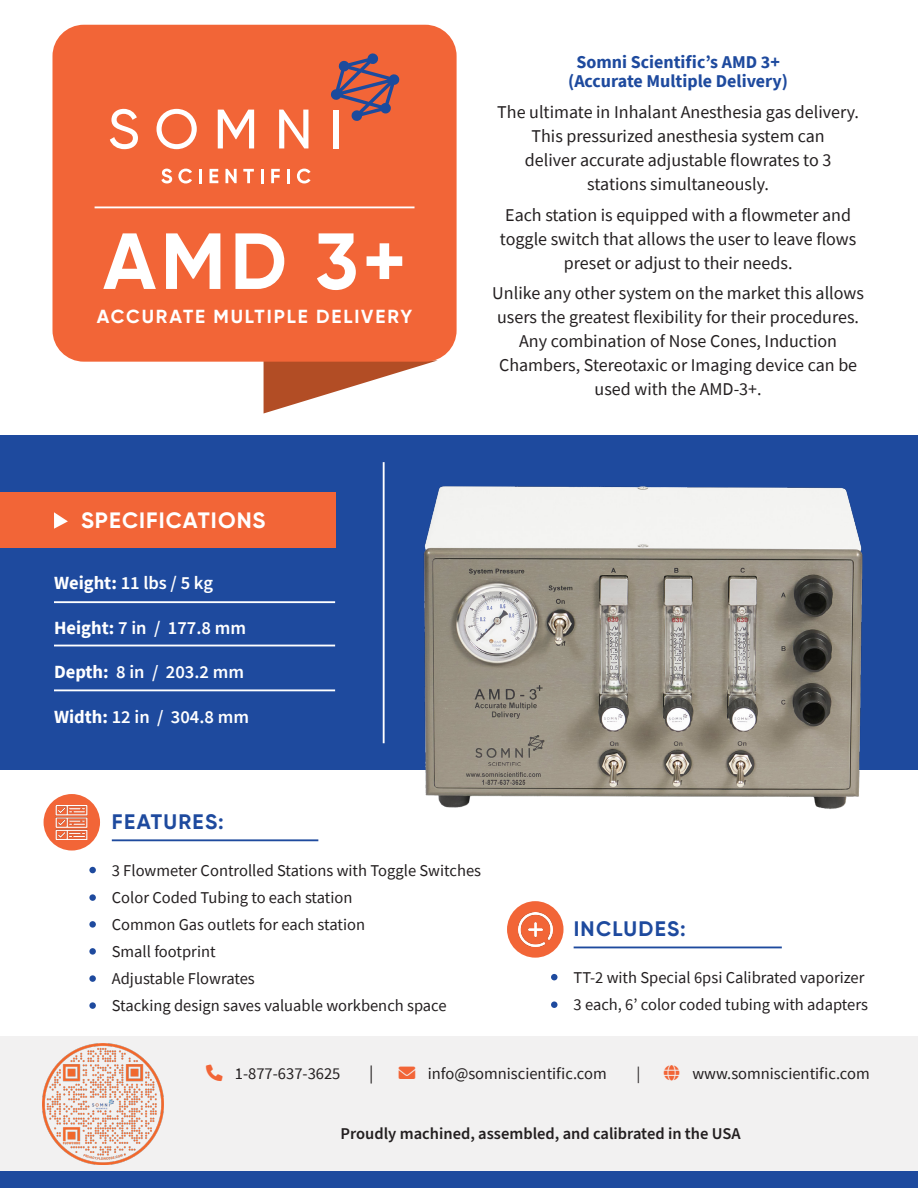
<style>
.page{position:relative;width:918px;height:1188px;background:#fff}
.page>*{position:absolute;margin:0;border:0;box-sizing:border-box;transform-origin:0 0}
.t1{font:700 79.35px "Gilroy";color:#fff}
.t2{font:700 22.2px "Gilroy";letter-spacing:.05em;color:#fff}
.t3{font:700 21px "Gilroy";letter-spacing:.06em;color:#1e4a9e}
.t4{font:700 18.9px "Gilroy";letter-spacing:.1em;color:#fff}
.t5{font:600 18.6px "Source Sans Pro";color:#fff}
.t6{font:600 18.6px "Source Sans Pro";color:#fff}
.t7{font:18px/24px "Source Sans Pro";color:#231f20;text-align:center}
.t8{font:700 18px/19.5px "Source Sans Pro";color:#1e4a9e;text-align:center}
.t9{font:16.5px "Source Sans Pro";color:#231f20}
.t10{font:600 16.5px "Source Sans Pro";color:#231f20}
.s1{font-weight:700}
.s2{color:#f26537}
</style>
<div class="page">
<div style="left:0;top:1036px;width:918px;height:136px;background:#f2f1f1"></div>
<div style="left:0;top:435px;width:918px;height:335px;background:#1e4a9e"></div>
<div style="left:0;top:1172px;width:918px;height:16px;background:#1e4a9e"></div>
<hr style="left:54px;top:601px;width:281px;height:2px;background:#fff">
<hr style="left:54px;top:645px;width:281px;height:1px;background:#fff">
<hr style="left:54px;top:689px;width:281px;height:2px;background:#fff">
<div style="left:0;top:492px;width:335px;height:55px;background:#f26537"></div>
<svg style="left:54px;top:512px;width:14px;height:17px"></svg>
<hr style="left:383px;top:462px;width:2px;height:281px;background:#fff">
<svg style="left:264px;top:360px;width:174px;height:53px"></svg>
<div style="left:52px;top:25px;width:405px;height:337px;background:#f26537;border-radius:31px"></div>
<svg style="left:331px;top:53px;width:68px;height:68px"></svg>
<svg style="left:110px;top:109px;width:28px;height:40px"></svg>
<svg style="left:157px;top:109px;width:40px;height:40px"></svg>
<svg style="left:218px;top:110px;width:36px;height:38px"></svg>
<svg style="left:279px;top:110px;width:29px;height:38px"></svg>
<div style="left:333px;top:110px;width:6px;height:38px;background:#fff"></div>
<svg style="left:161px;top:169px;width:11px;height:14px"></svg>
<svg style="left:178px;top:169px;width:14px;height:14px"></svg>
<hr style="left:199px;top:169px;width:3px;height:14px;background:#fff">
<svg style="left:210px;top:169px;width:8px;height:14px"></svg>
<svg style="left:225px;top:169px;width:12px;height:14px"></svg>
<svg style="left:243px;top:169px;width:11px;height:14px"></svg>
<svg style="left:261px;top:169px;width:2px;height:14px"></svg>
<svg style="left:271px;top:169px;width:9px;height:14px"></svg>
<hr style="left:287px;top:169px;width:3px;height:14px;background:#fff">
<svg style="left:297px;top:169px;width:14px;height:14px"></svg>
<hr style="left:95px;top:206px;width:320px;height:2px;background:#fff">
<hr style="left:112px;top:839px;width:206px;height:2px;background:#1e4a9e">
<div style="left:89px;top:867px;width:7px;height:6px;background:#1e4a9e;border-radius:50%"></div>
<div style="left:89px;top:894px;width:7px;height:7px;background:#1e4a9e;border-radius:50%"></div>
<div style="left:89px;top:921px;width:7px;height:7px;background:#1e4a9e;border-radius:50%"></div>
<div style="left:89px;top:948px;width:7px;height:7px;background:#1e4a9e;border-radius:50%"></div>
<div style="left:89px;top:975px;width:7px;height:7px;background:#1e4a9e;border-radius:50%"></div>
<div style="left:89px;top:1002px;width:7px;height:7px;background:#1e4a9e;border-radius:50%"></div>
<div style="left:44px;top:794px;width:56px;height:57px;background:#f26537;border-radius:50%"></div>
<img style="left:55px;top:805px;width:33px;height:34px">
<hr style="left:574px;top:947px;width:208px;height:1px;background:#1e4a9e">
<div style="left:551px;top:974px;width:7px;height:6px;background:#1e4a9e;border-radius:50%"></div>
<div style="left:551px;top:1001px;width:7px;height:7px;background:#1e4a9e;border-radius:50%"></div>
<div style="left:507px;top:901px;width:57px;height:57px;background:#f26537;border-radius:50%"></div>
<img style="left:518px;top:913px;width:34px;height:33px">
<img style="left:423px;top:486px;width:440px;height:323px">
<img style="left:43px;top:1044px;width:120px;height:120px">
<p class="t1" style="left:103px;top:212px;width:305px">AMD 3+</p>
<p class="t4" style="left:97px;top:305px;width:317px">ACCURATE MULTIPLE DELIVERY</p>
<p class="t8" style="left:568px;top:52px;width:222px">Somni Scientific’s AMD 3+ (Accurate Multiple Delivery)</p>
<p class="t7" style="left:497px;top:100px;width:363px">The ultimate in Inhalant Anesthesia gas delivery.<br>This pressurized anesthesia system can<br>deliver accurate adjustable flowrates to 3 stations simultaneously.</p>
<p class="t7" style="left:500px;top:203px;width:358px">Each station is equipped with a flowmeter and toggle switch that allows the user to leave flows preset or adjust to their needs.</p>
<p class="t7" style="left:492px;top:281px;width:373px">Unlike any other system on the market this allows users the greatest flexibility for their procedures.<br>Any combination of Nose Cones, Induction Chambers, Stereotaxic or Imaging device can be used with the AMD-3+.</p>
<p class="t2" style="left:81px;top:507px;width:186px">SPECIFICATIONS</p>
<p class="t6" style="left:54px;top:571px;width:161px"><span class="s1">Weight:</span> 11 lbs / 5 kg</p>
<p class="t6" style="left:54px;top:615px;width:194px"><span class="s1">Height:</span> 7 in / 177.8 mm</p>
<p class="t5" style="left:54px;top:660px;width:192px"><span class="s1">Depth:</span> 8 in / 203.2 mm</p>
<p class="t5" style="left:54px;top:705px;width:197px"><span class="s1">Width:</span> 12 in / 304.8 mm</p>
<p class="t3" style="left:112px;top:808px;width:113px">FEATURES:</p>
<p class="t9" style="left:112px;top:860px;width:371px">3 Flowmeter Controlled Stations with Toggle Switches</p>
<p class="t9" style="left:112px;top:887px;width:242px">Color Coded Tubing to each station</p>
<p class="t9" style="left:112px;top:914px;width:255px">Common Gas outlets for each station</p>
<p class="t9" style="left:112px;top:941px;width:105px">Small footprint</p>
<p class="t9" style="left:112px;top:968px;width:145px">Adjustable Flowrates</p>
<p class="t9" style="left:112px;top:995px;width:336px">Stacking design saves valuable workbench space</p>
<p class="t3" style="left:574px;top:915px;width:114px">INCLUDES:</p>
<p class="t9" style="left:574px;top:967px;width:292px">TT-2 with Special 6psi Calibrated vaporizer</p>
<p class="t9" style="left:574px;top:994px;width:296px">3 each, 6’ color coded tubing with adapters</p>
<p class="t9" style="left:235px;top:1063px;width:107px">1-877-637-3625</p>
<p class="t7" style="left:369px;top:1061px;width:6px">|</p>
<p class="t9" style="left:399px;top:1063px;width:209px"><span class="s2">✉</span> info@somniscientific.com</p>
<p class="t9" style="left:636px;top:1063px;width:5px">|</p>
<p class="t9" style="left:692px;top:1063px;width:179px">www.somniscientific.com</p>
<p class="t10" style="left:341px;top:1122px;width:402px">Proudly machined, assembled, and calibrated in the USA</p>
</div>
